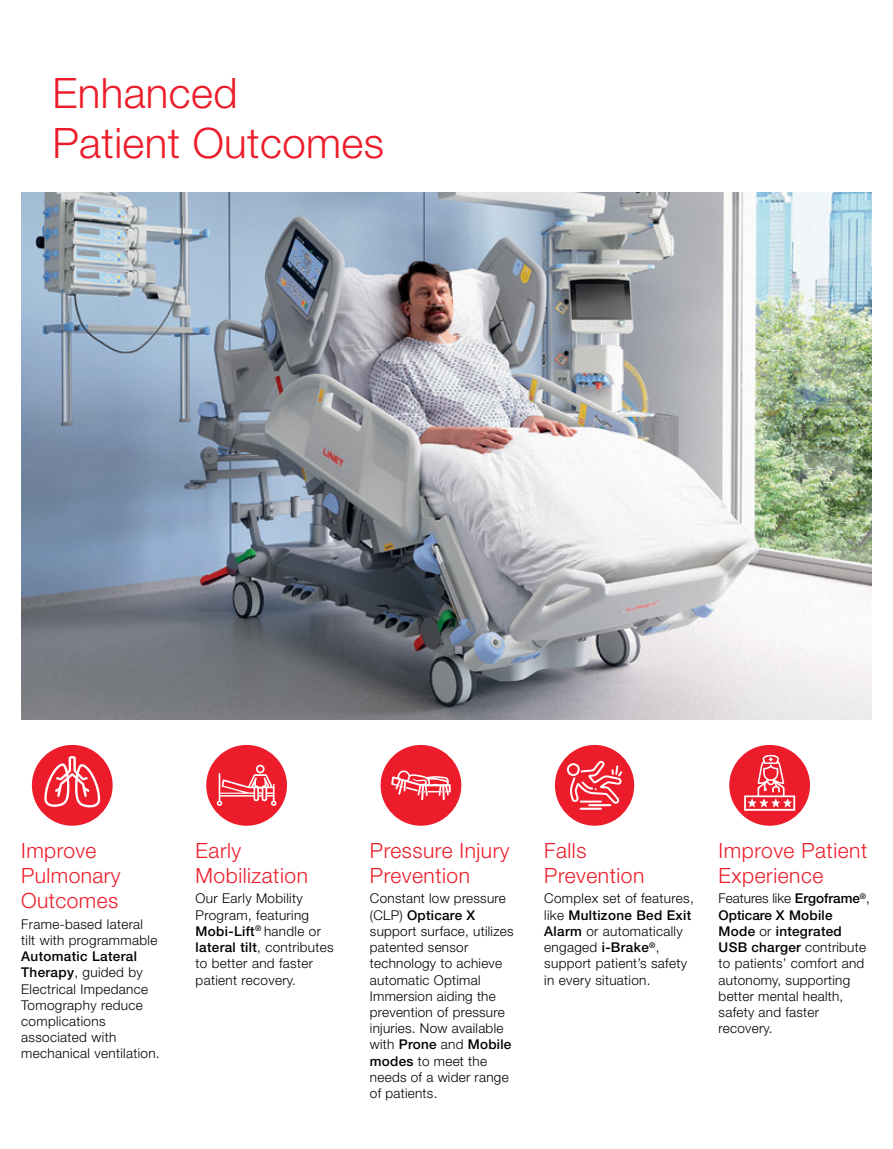
<style>
.page{position:relative;width:893px;height:1149px;background:#fff}
.page>*{position:absolute;margin:0;border:0;box-sizing:border-box;transform-origin:0 0}
._001_bullet{font:300 42px/50.4px "Helvetica Neue LT Pro";letter-spacing:.01em;color:#ed1c2a}
._001_bullet-2{font:300 21px/25.2px "Helvetica Neue LT Pro";letter-spacing:.025em;color:#ed1c2a}
._001_bullet-3{font:300 13.5px/16.2px "Helvetica Neue LT Pro";letter-spacing:.02em;color:#000}
.s1{font-weight:500}
</style>
<div class="page">
<img style="left:21px;top:193px;width:851px;height:526px">
<div style="left:32px;top:744px;width:81px;height:81px;background:#ed1c2a;border-radius:50%"></div>
<svg style="left:44px;top:755px;width:56px;height:52px"></svg>
<div style="left:206px;top:744px;width:81px;height:81px;background:#ed1c2a;border-radius:50%"></div>
<svg style="left:217px;top:764px;width:59px;height:41px"></svg>
<div style="left:381px;top:744px;width:80px;height:81px;background:#ed1c2a;border-radius:50%"></div>
<div style="left:555px;top:744px;width:79px;height:81px;background:#ed1c2a;border-radius:50%"></div>
<svg style="left:567px;top:760px;width:55px;height:49px"></svg>
<div style="left:729px;top:744px;width:81px;height:81px;background:#ed1c2a;border-radius:50%"></div>
<svg style="left:744px;top:754px;width:51px;height:56px"></svg>
<svg style="left:391px;top:770px;width:60px;height:30px"></svg>
<p class="_001_bullet" style="left:52px;top:67px;width:333px">Enhanced<br>Patient Outcomes</p>
<p class="_001_bullet-2" style="left:21px;top:837px;width:101px">Improve<br>Pulmonary<br>Outcomes</p>
<p class="_001_bullet-3" style="left:21px;top:915px;width:140px">Frame-based lateral tilt with programmable<br><span class="s1">Automatic Lateral<br>Therapy</span>, guided by<br>Electrical Impedance<br>Tomography reduce complications associated with mechanical ventilation.</p>
<p class="_001_bullet-2" style="left:196px;top:837px;width:114px">Early<br>Mobilization</p>
<p class="_001_bullet-3" style="left:196px;top:890px;width:140px">Our Early Mobility<br>Program, featuring<br><span class="s1">Mobi-Lift</span><sup>®</sup> handle or <span class="s1">lateral tilt</span>, contributes to better and faster patient recovery.</p>
<p class="_001_bullet-2" style="left:370px;top:837px;width:141px">Pressure Injury<br>Prevention</p>
<p class="_001_bullet-3" style="left:370px;top:890px;width:145px">Constant low pressure (CLP) <span class="s1">Opticare X </span>support surface, utilizes patented sensor technology to achieve automatic Optimal<br>Immersion aiding the prevention of pressure injuries. Now available with <span class="s1">Prone</span> and <span class="s1">Mobile modes</span> to meet the needs of a wider range of patients.</p>
<p class="_001_bullet-2" style="left:544px;top:837px;width:102px">Falls<br>Prevention</p>
<p class="_001_bullet-3" style="left:544px;top:890px;width:151px">Complex set of features, like <span class="s1">Multizone Bed Exit<br>Alarm</span> or automatically engaged <span class="s1">i-Brake</span><sup>®</sup>, support patient’s safety in every situation.</p>
<p class="_001_bullet-2" style="left:719px;top:837px;width:150px">Improve Patient<br>Experience</p>
<p class="_001_bullet-3" style="left:719px;top:890px;width:153px">Features like <span class="s1">Ergoframe</span><sup>®</sup>,<br><span class="s1">Opticare X Mobile<br>Mode</span> or <span class="s1">integrated<br>USB charger</span> contribute to patients’ comfort and autonomy, supporting better mental health, safety and faster recovery.</p>
</div>
